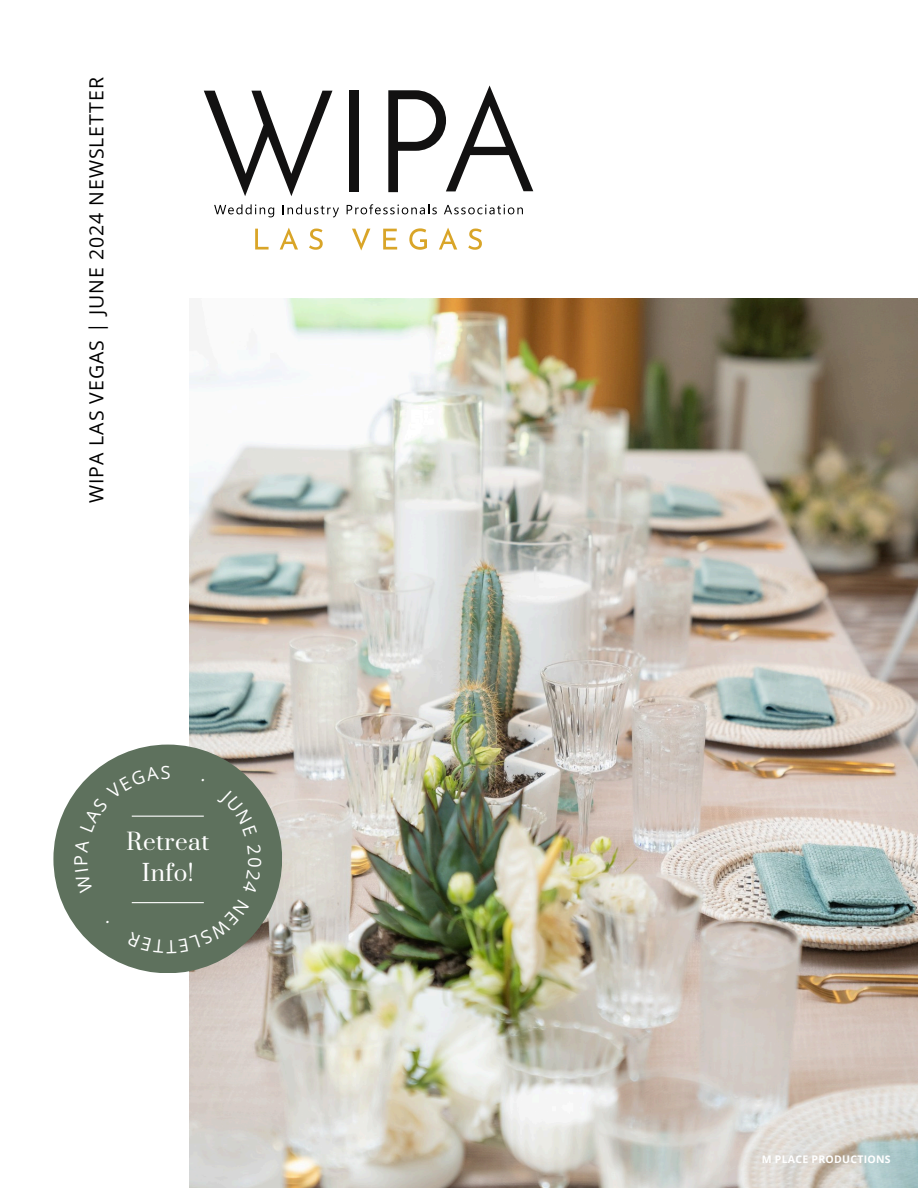
<style>
.page{position:relative;width:918px;height:1188px;background:#fff}
.page>*{position:absolute;margin:0;border:0;box-sizing:border-box;transform-origin:0 0}
.t1{font:22.5px/31.5px "Prata";letter-spacing:.025em;color:#fff;text-align:center}
.t2{font:19.5px "Open Sans";letter-spacing:.05em;color:#000}
.t3{font:18.15px "Open Sans";color:#fff}
.t4{font:700 10.5px "Open Sans";letter-spacing:.025em;color:#fff}
</style>
<div class="page">
<img style="left:190px;top:299px;width:727px;height:888px">
<div style="left:53px;top:745px;width:229px;height:228px;background:#5e715d;border-radius:50%"></div>
<hr style="left:132px;top:816px;width:72px;height:1px;background:#fff">
<svg style="left:204px;top:91px;width:128px;height:105px"></svg>
<div style="left:349px;top:90px;width:10px;height:102px;background:#121111"></div>
<svg style="left:388px;top:85px;width:145px;height:107px"></svg>
<svg style="left:214px;top:204px;width:60px;height:13px"></svg>
<svg style="left:283px;top:204px;width:56px;height:13px"></svg>
<svg style="left:347px;top:204px;width:90px;height:10px"></svg>
<svg style="left:444px;top:205px;width:79px;height:9px"></svg>
<svg style="left:255px;top:229px;width:14px;height:21px"></svg>
<svg style="left:280px;top:228px;width:18px;height:22px"></svg>
<svg style="left:309px;top:229px;width:14px;height:21px"></svg>
<svg style="left:352px;top:229px;width:18px;height:22px"></svg>
<svg style="left:383px;top:229px;width:14px;height:21px"></svg>
<svg style="left:409px;top:228px;width:18px;height:22px"></svg>
<svg style="left:439px;top:228px;width:18px;height:22px"></svg>
<svg style="left:468px;top:229px;width:14px;height:21px"></svg>
<svg style="left:80px;top:766px;width:90px;height:51px"></svg>
<svg style="left:131px;top:902px;width:131px;height:51px"></svg>
<p class="t2" style="left:83px;top:503px;width:427px;rotate:-90deg">WIPA LAS VEGAS | JUNE 2024 NEWSLETTER</p>
<p class="t3" style="left:68px;top:866px;width:13px;rotate:-90deg">P</p>
<p class="t1" style="left:126px;top:827px;width:85px">Retreat<br>Info!</p>
<p class="t4" style="left:762px;top:1152px;width:130px">M PLACE PRODUCTIONS</p>
</div>
